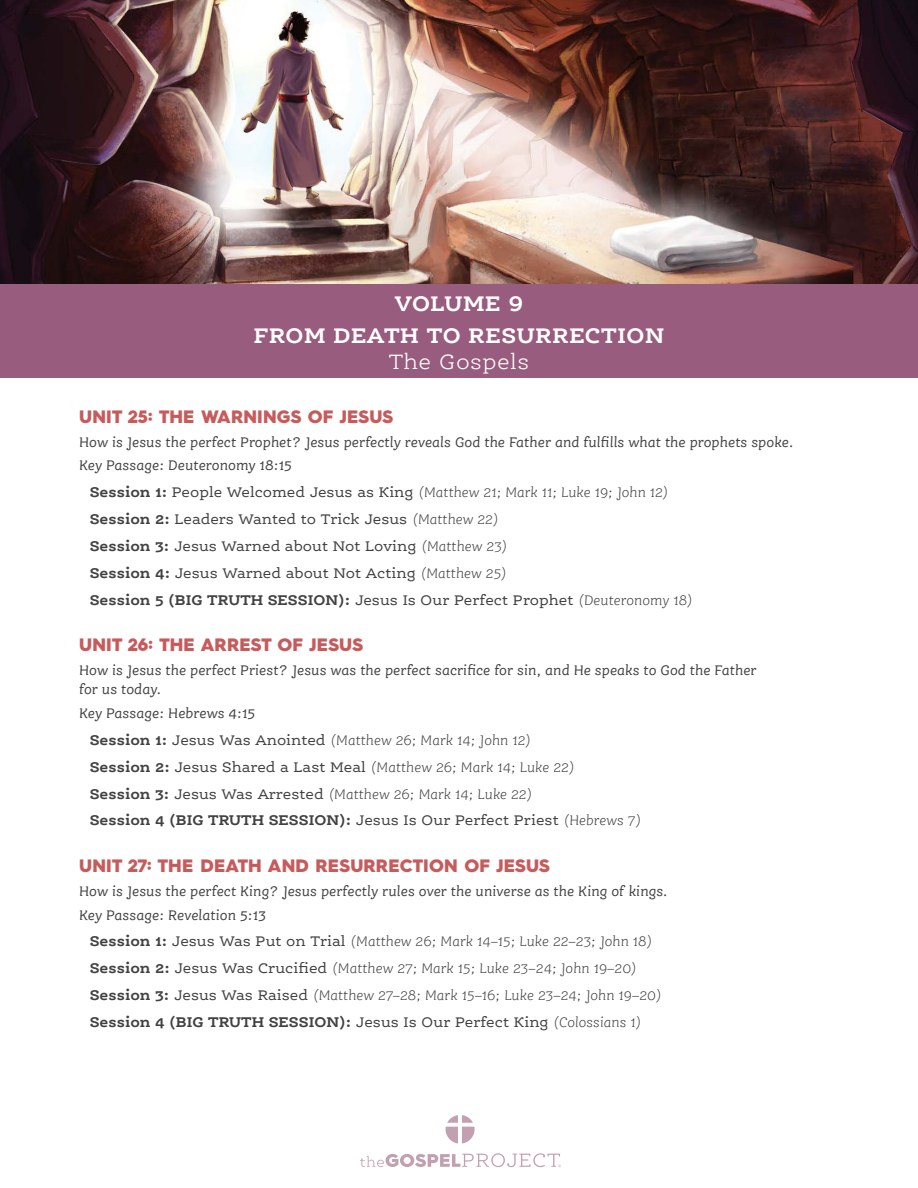
<style>
.page{position:relative;width:918px;height:1188px;background:#fff}
.page>*{position:absolute;margin:0;border:0;box-sizing:border-box;transform-origin:0 0}
.Volume_title{font:700 22.5px/26.1px "Ernestine Pro";letter-spacing:.025em;color:#fff;text-align:center}
.unit_title{font:900 18px "Hurme Geometric Sans 4";letter-spacing:.01em;color:#c75b5c}
.session{font:italic 300 15px "Ernestine Pro";color:#414042}
.bpq_key_passage{font:italic 15px/19.5px "Ernestine Pro";color:#414042}
.session-2{font:700 15px "Ernestine Pro";color:#414042}
.session-3{font:15px "Ernestine Pro";color:#414042}
.s1{font-weight:300}
.s2{font-weight:700;font-style:normal}
.s3{font-weight:400;font-style:normal}
.s4{font-weight:700}
.s5{font-weight:300;font-style:italic}
.s6{font-weight:400}
</style>
<div class="page">
<svg style="left:446px;top:1115px;width:29px;height:29px"></svg>
<svg style="left:360px;top:1153px;width:201px;height:14px"></svg>
<img style="left:0;top:0;width:918px;height:284px">
<div style="left:0;top:284px;width:918px;height:94px;background:#985c7e"></div>
<p class="Volume_title" style="left:395px;top:290px;width:130px">VOLUME 9</p>
<p class="Volume_title" style="left:254px;top:322px;width:412px">FROM DEATH TO RESURRECTION<br><span class="s1">The Gospels</span></p>
<p class="unit_title" style="left:79px;top:404px;width:316px">UNIT 25: THE WARNINGS OF JESUS</p>
<p class="bpq_key_passage" style="left:79px;top:432px;width:716px">How is Jesus the perfect Prophet? Jesus perfectly reveals God the Father and fulfills what the prophets spoke.</p>
<p class="bpq_key_passage" style="left:79px;top:456px;width:214px">Key Passage: Deuteronomy 18:15</p>
<p class="session" style="left:90px;top:484px;width:581px"><span class="s2">Session 1:</span> <span class="s3">People Welcomed Jesus as King</span> (Matthew 21; Mark 11; Luke 19; John 12)</p>
<p class="session-3" style="left:90px;top:510px;width:411px"><span class="s4">Session 2:</span> Leaders Wanted to Trick Jesus <span class="s5">(Matthew 22)</span></p>
<p class="session-3" style="left:90px;top:537px;width:420px"><span class="s4">Session 3:</span> Jesus Warned about Not Loving <span class="s5">(Matthew 23)</span></p>
<p class="session-3" style="left:90px;top:564px;width:419px"><span class="s4">Session 4:</span> Jesus Warned about Not Acting <span class="s5">(Matthew 25)</span></p>
<p class="session-2" style="left:90px;top:590px;width:605px">Session 5 (BIG TRUTH SESSION): <span class="s6">Jesus Is Our Perfect Prophet</span> <span class="s5">(Deuteronomy 18)</span></p>
<p class="unit_title" style="left:79px;top:632px;width:285px">UNIT 26: THE ARREST OF JESUS</p>
<p class="bpq_key_passage" style="left:79px;top:660px;width:679px">How is Jesus the perfect Priest? Jesus was the perfect sacrifice for sin, and He speaks to God the Father for us today.</p>
<p class="bpq_key_passage" style="left:79px;top:703px;width:178px">Key Passage: Hebrews 4:15</p>
<p class="session" style="left:90px;top:731px;width:443px"><span class="s2">Session 1:</span> <span class="s3">Jesus Was Anointed</span> (Matthew 26; Mark 14; John 12)</p>
<p class="session" style="left:90px;top:758px;width:487px"><span class="s2">Session 2:</span> <span class="s3">Jesus Shared a Last Meal</span> (Matthew 26; Mark 14; Luke 22)</p>
<p class="session" style="left:90px;top:785px;width:445px"><span class="s2">Session 3:</span> <span class="s3">Jesus Was Arrested</span> (Matthew 26; Mark 14; Luke 22)</p>
<p class="session-2" style="left:90px;top:811px;width:554px">Session 4 (BIG TRUTH SESSION): <span class="s6">Jesus Is Our Perfect Priest</span> <span class="s5">(Hebrews 7)</span></p>
<p class="unit_title" style="left:79px;top:853px;width:472px">UNIT 27: THE DEATH AND RESURRECTION OF JESUS</p>
<p class="bpq_key_passage" style="left:79px;top:881px;width:590px">How is Jesus the perfect King? Jesus perfectly rules over the universe as the King of kings.</p>
<p class="bpq_key_passage" style="left:79px;top:905px;width:188px">Key Passage: Revelation 5:13</p>
<p class="session" style="left:90px;top:933px;width:565px"><span class="s2">Session 1:</span> <span class="s3">Jesus Was Put on Trial</span> (Matthew 26; Mark 14–15; Luke 22–23; John 18)</p>
<p class="session" style="left:90px;top:960px;width:549px"><span class="s2">Session 2:</span> <span class="s3">Jesus Was Crucified</span> (Matthew 27; Mark 15; Luke 23–24; John 19–20)</p>
<p class="session" style="left:90px;top:986px;width:574px"><span class="s2">Session 3:</span> <span class="s3">Jesus Was Raised</span> (Matthew 27–28; Mark 15–16; Luke 23–24; John 19–20)</p>
<p class="session-2" style="left:90px;top:1012px;width:554px">Session 4 (BIG TRUTH SESSION): <span class="s6">Jesus Is Our Perfect King</span> <span class="s5">(Colossians 1)</span></p>
</div>
